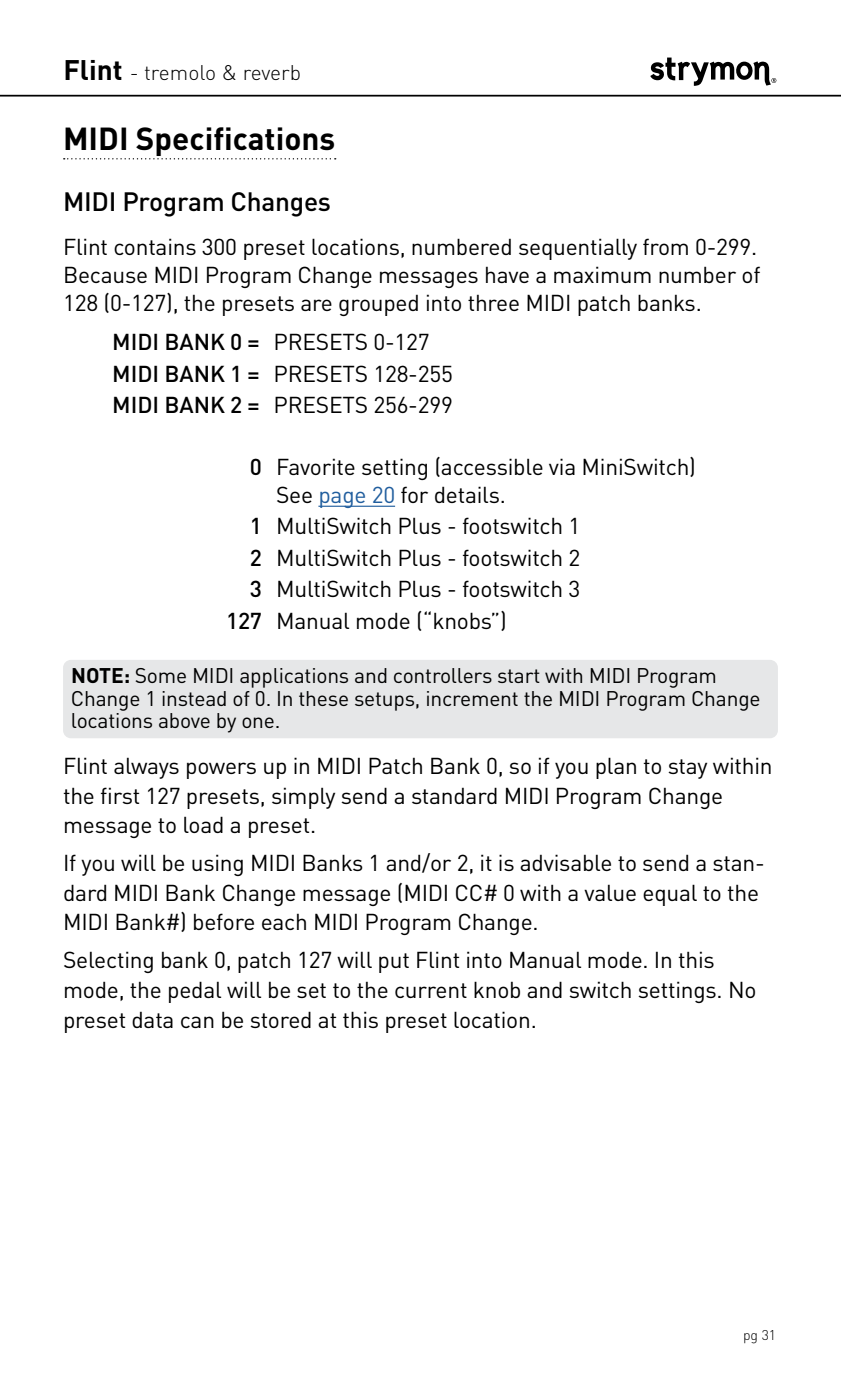
<style>
.page{position:relative;width:841px;height:1386px;background:#fff}
.page>*{position:absolute;margin:0;border:0;box-sizing:border-box;transform-origin:0 0}
.H1_ChapterTitle{font:700 31.5px "DINOT";color:#000}
.H2_SectionTitle{font:500 26.25px "DINOT";letter-spacing:-.01em;color:#000}
.BODY{font:22.75px/29.8px "DINOT";letter-spacing:-.01em;color:#000}
.BODY-2{font:500 22.75px "DINOT";color:#000}
.Note_Nested{font:21px/22.8px "DINOT";letter-spacing:-.01em;color:#000}
.t1{font:300 21px "DINOT";color:#000}
.t2{font:300 14px "DINOT";color:#000}
.s1{font-weight:700;font-size:28px}
.s2{color:#215e9e}
.s3{font-weight:700}
</style>
<div class="page">
<hr style="left:0;top:95px;width:840px;height:2px;background:#000">
<svg style="left:650px;top:58px;width:125px;height:28px"></svg>
<svg style="left:64px;top:158px;width:271px;height:1px"></svg>
<div style="left:63px;top:660px;width:714px;height:78px;background:#e6e7e8;border-radius:8px"></div>
<hr style="left:318px;top:506px;width:77px;height:1px;background:#215e9e">
<p class="t1" style="left:63px;top:60px;width:239px"><span class="s1">Flint</span> - tremolo &amp; reverb</p>
<p class="H1_ChapterTitle" style="left:63px;top:118px;width:274px">MIDI Specifications</p>
<p class="H2_SectionTitle" style="left:63px;top:185px;width:269px">MIDI Program Changes</p>
<p class="BODY" style="left:63px;top:232px;width:698px;line-height:28px">Flint contains 300 preset locations, numbered sequentially from 0-299.<br>Because MIDI Program Change messages have a maximum number of<br>128 (0-127), the presets are grouped into three MIDI patch banks.</p>
<p class="BODY-2" style="left:112px;top:328px;width:149px">MIDI BANK 0 =</p>
<p class="BODY" style="left:273px;top:327px;width:157px">PRESETS 0-127</p>
<p class="BODY-2" style="left:112px;top:359px;width:149px">MIDI BANK 1 =</p>
<p class="BODY" style="left:273px;top:358px;width:181px">PRESETS 128-255</p>
<p class="BODY-2" style="left:112px;top:390px;width:149px">MIDI BANK 2 =</p>
<p class="BODY" style="left:273px;top:390px;width:181px">PRESETS 256-299</p>
<p class="BODY-2" style="left:250px;top:452px;width:14px">0</p>
<p class="BODY" style="left:276px;top:452px;width:421px;line-height:28px">Favorite setting (accessible via MiniSwitch)<br>See <span class="s2">page 20</span> for details.</p>
<p class="BODY-2" style="left:250px;top:512px;width:14px">1</p>
<p class="BODY" style="left:276px;top:511px;width:305px">MultiSwitch Plus - footswitch 1</p>
<p class="BODY-2" style="left:250px;top:543px;width:14px">2</p>
<p class="BODY" style="left:276px;top:542px;width:305px">MultiSwitch Plus - footswitch 2</p>
<p class="BODY-2" style="left:250px;top:574px;width:14px">3</p>
<p class="BODY" style="left:276px;top:574px;width:305px">MultiSwitch Plus - footswitch 3</p>
<p class="BODY-2" style="left:226px;top:606px;width:37px">127</p>
<p class="BODY" style="left:276px;top:605px;width:232px">Manual mode (“knobs”)</p>
<p class="Note_Nested" style="left:71px;top:664px;width:690px"><span class="s3">NOTE:</span> Some MIDI applications and controllers start with MIDI Program<br>Change 1 instead of 0. In these setups, increment the MIDI Program Change locations above by one.</p>
<p class="BODY" style="left:63px;top:750px;width:710px">Flint always powers up in MIDI Patch Bank 0, so if you plan to stay within the first 127 presets, simply send a standard MIDI Program Change message to load a preset.</p>
<p class="BODY" style="left:63px;top:848px;width:702px">If you will be using MIDI Banks 1 and/or 2, it is advisable to send a stan&shy;dard MIDI Bank Change message (MIDI CC# 0 with a value equal to the<br>MIDI Bank#) before each MIDI Program Change.</p>
<p class="BODY" style="left:63px;top:945px;width:694px">Selecting bank 0, patch 127 will put Flint into Manual mode. In this mode, the pedal will be set to the current knob and switch settings. No preset data can be stored at this preset location.</p>
<p class="t2" style="left:742px;top:1326px;width:35px">pg 31</p>
</div>
